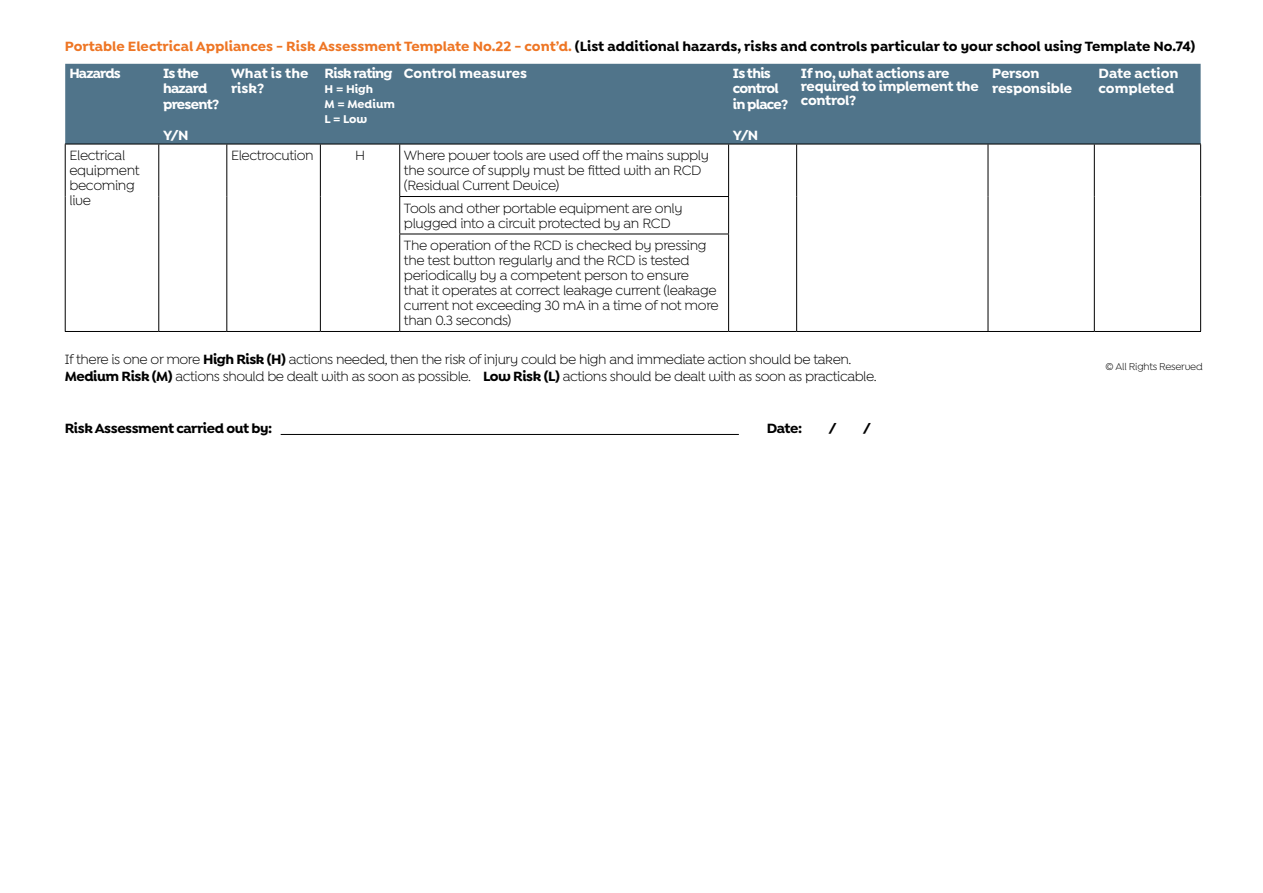
<style>
.page{position:relative;width:1263px;height:893px;background:#fff}
.page>*{position:absolute;margin:0;border:0;box-sizing:border-box;transform-origin:0 0}
.t1{font:14.25px/15px "Isidora Sans Alt";letter-spacing:-.025em;color:#000}
.t2{font:700 14.25px "Isidora Sans Alt";color:#000}
.t3{font:700 14.25px/13.5px "Isidora Sans Alt";letter-spacing:-.02em;color:#fff}
.t4{font:700 14.25px/15.8px "Isidora Sans Alt";letter-spacing:-.05em;color:#fff}
.t5{font:700 14.25px/15.8px "Isidora Sans Alt";color:#fff}
.t6{font:700 14.25px "Isidora Sans Alt";letter-spacing:-.03em;color:#000}
.t7{font:700 14.25px "Isidora Sans Alt";letter-spacing:-.06em;color:#fff}
.t8{font:700 12px/15px "Isidora Sans Alt";color:#fff}
.t9{font:10.5px "Isidora Sans Alt";letter-spacing:-.025em;color:#000}
.s1{color:#ee7625}
.s2{font-weight:700}
</style>
<div class="page">
<div style="left:65px;top:64px;width:1135px;height:80px;background:#50748a"></div>
<hr style="left:158px;top:144px;width:1px;height:53px;background:#000">
<hr style="left:226px;top:144px;width:1px;height:53px;background:#000">
<hr style="left:320px;top:144px;width:1px;height:53px;background:#000">
<hr style="left:399px;top:144px;width:1px;height:52px;background:#000">
<hr style="left:729px;top:144px;width:68px;height:1px;background:#000">
<hr style="left:797px;top:144px;width:191px;height:1px;background:#000">
<hr style="left:796px;top:144px;width:1px;height:53px;background:#000">
<hr style="left:988px;top:144px;width:1px;height:53px;background:#000">
<hr style="left:1094px;top:144px;width:1px;height:53px;background:#000">
<hr style="left:1200px;top:144px;width:1px;height:53px;background:#000">
<hr style="left:158px;top:197px;width:1px;height:37px;background:#000">
<hr style="left:226px;top:197px;width:1px;height:37px;background:#000">
<hr style="left:320px;top:197px;width:1px;height:37px;background:#000">
<hr style="left:399px;top:196px;width:330px;height:1px;background:#000">
<hr style="left:399px;top:197px;width:1px;height:37px;background:#000">
<hr style="left:796px;top:197px;width:1px;height:37px;background:#000">
<hr style="left:988px;top:197px;width:1px;height:37px;background:#000">
<hr style="left:1094px;top:197px;width:1px;height:37px;background:#000">
<hr style="left:1200px;top:197px;width:1px;height:37px;background:#000">
<hr style="left:158px;top:234px;width:1px;height:97px;background:#000">
<hr style="left:226px;top:234px;width:1px;height:97px;background:#000">
<hr style="left:320px;top:234px;width:1px;height:97px;background:#000">
<hr style="left:399px;top:234px;width:330px;height:1px;background:#000">
<hr style="left:399px;top:234px;width:1px;height:97px;background:#000">
<hr style="left:796px;top:234px;width:1px;height:97px;background:#000">
<hr style="left:988px;top:234px;width:1px;height:97px;background:#000">
<hr style="left:1094px;top:234px;width:1px;height:97px;background:#000">
<hr style="left:1200px;top:234px;width:1px;height:97px;background:#000">
<hr style="left:65px;top:331px;width:94px;height:1px;background:#000">
<hr style="left:159px;top:331px;width:68px;height:1px;background:#000">
<hr style="left:227px;top:331px;width:93px;height:1px;background:#000">
<hr style="left:320px;top:331px;width:80px;height:1px;background:#000">
<hr style="left:400px;top:331px;width:329px;height:1px;background:#000">
<hr style="left:729px;top:331px;width:68px;height:1px;background:#000">
<hr style="left:797px;top:331px;width:191px;height:1px;background:#000">
<hr style="left:988px;top:331px;width:106px;height:1px;background:#000">
<hr style="left:1094px;top:331px;width:107px;height:1px;background:#000">
<hr style="left:988px;top:144px;width:106px;height:1px;background:#000">
<hr style="left:1094px;top:144px;width:107px;height:1px;background:#000">
<hr style="left:65px;top:144px;width:94px;height:1px;background:#000">
<hr style="left:65px;top:144px;width:1px;height:53px;background:#000">
<hr style="left:159px;top:144px;width:68px;height:1px;background:#000">
<hr style="left:227px;top:144px;width:93px;height:1px;background:#000">
<hr style="left:320px;top:144px;width:80px;height:1px;background:#000">
<hr style="left:400px;top:144px;width:329px;height:1px;background:#000">
<hr style="left:728px;top:144px;width:1px;height:52px;background:#000">
<hr style="left:65px;top:197px;width:1px;height:37px;background:#000">
<hr style="left:728px;top:197px;width:1px;height:37px;background:#000">
<hr style="left:65px;top:234px;width:1px;height:97px;background:#000">
<hr style="left:728px;top:234px;width:1px;height:97px;background:#000">
<hr style="left:281px;top:434px;width:458px;height:1px;background:#000">
<p class="t2" style="left:65px;top:38px;width:1132px"><span class="s1">Portable Electrical Appliances - Risk Assessment Template No.22 - cont’d.</span> (List additional hazards, risks and controls particular to your school using Template No.74)</p>
<p class="t7" style="left:69px;top:64px;width:53px">Hazards</p>
<p class="t4" style="left:163px;top:65px;width:58px">Is the hazard present?</p>
<p class="t3" style="left:163px;top:128px;width:27px">Y/N</p>
<p class="t5" style="left:231px;top:65px;width:79px">What is the risk?</p>
<p class="t4" style="left:325px;top:65px;width:70px">Risk rating</p>
<p class="t8" style="left:325px;top:81px;width:72px">H = High<br>M = Medium<br>L = Low</p>
<p class="t5" style="left:404px;top:65px;width:124px">Control measures</p>
<p class="t4" style="left:733px;top:65px;width:57px">Is this control in place?</p>
<p class="t3" style="left:733px;top:128px;width:27px">Y/N</p>
<p class="t1" style="left:69px;top:148px;width:72px">Electrical equipment becoming live</p>
<p class="t1" style="left:231px;top:148px;width:84px">Electrocution</p>
<p class="t1" style="left:355px;top:148px;width:12px">H</p>
<p class="t1" style="left:404px;top:148px;width:307px">Where power tools are used off the mains supply the source of supply must be fitted with an RCD (Residual Current Device)</p>
<p class="t1" style="left:404px;top:200px;width:280px">Tools and other portable equipment are only plugged into a circuit protected by an RCD</p>
<p class="t1" style="left:404px;top:238px;width:316px">The operation of the RCD is checked by pressing the test button regularly and the RCD is tested periodically by a competent person to ensure<br>that it operates at correct leakage current (leakage current not exceeding 30 mA in a time of not more than 0.3 seconds)</p>
<p class="t3" style="left:801px;top:66px;width:179px">If no, what actions are required to implement the control?</p>
<p class="t3" style="left:992px;top:65px;width:81px;line-height:15.8px">Person responsible</p>
<p class="t5" style="left:1098px;top:65px;width:81px">Date action completed</p>
<p class="t1" style="left:65px;top:351px;width:813px;line-height:17.1px">If there is one or more <span class="s2">High Risk (H)</span> actions needed, then the risk of injury could be high and immediate action should be taken.<br><span class="s2">Medium Risk (M)</span> actions should be dealt with as soon as possible. <span class="s2">Low Risk (L)</span> actions should be dealt with as soon as practicable.</p>
<p class="t6" style="left:65px;top:419px;width:209px">Risk Assessment carried out by:</p>
<p class="t2" style="left:767px;top:419px;width:37px">Date:</p>
<p class="t2" style="left:828px;top:419px;width:10px">/</p>
<p class="t2" style="left:863px;top:419px;width:10px">/</p>
<p class="t9" style="left:1106px;top:361px;width:99px">© All Rights Reserved</p>
</div>
